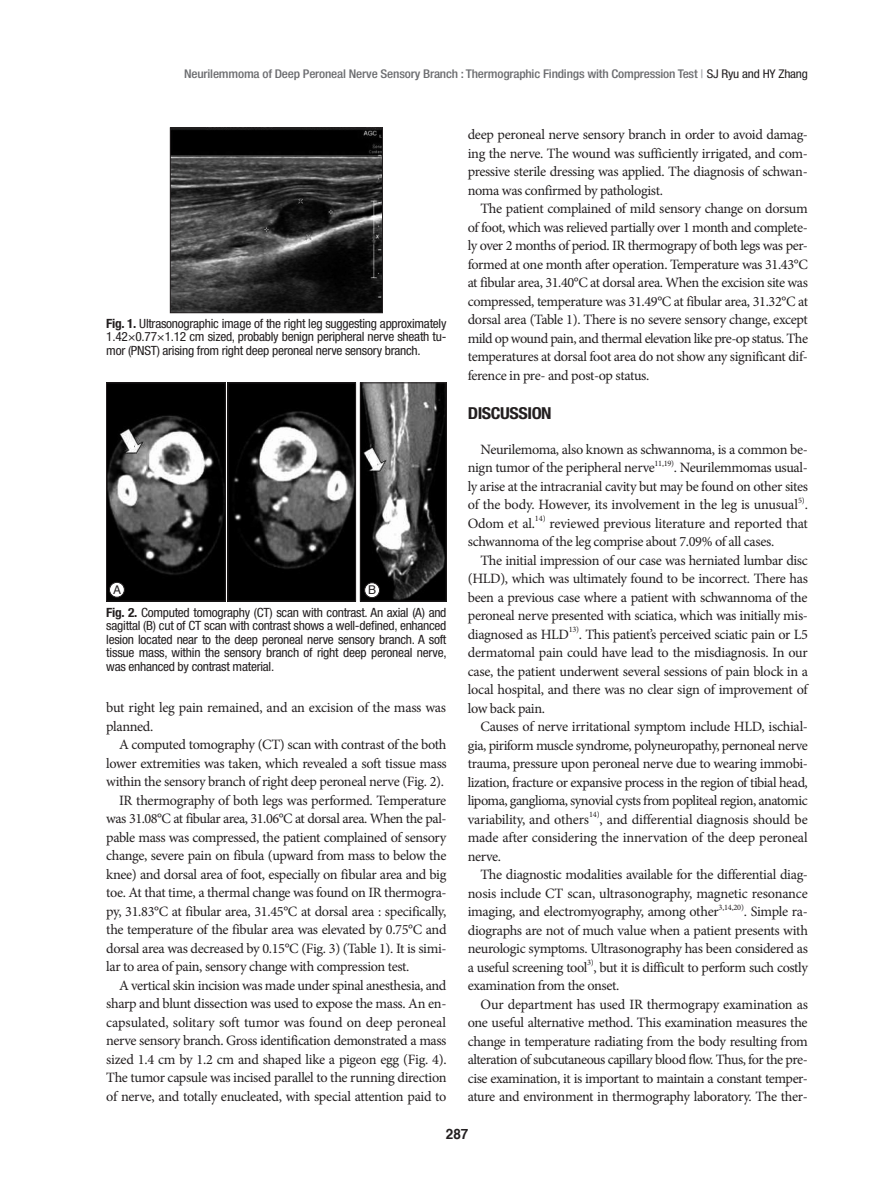
<style>
.page{position:relative;width:893px;height:1191px;background:#fff}
.page>*{position:absolute;margin:0;border:0;box-sizing:border-box;transform-origin:0 0}
.큰제목{font:700 condensed 16.5px "Helvetica Neue LT Std";letter-spacing:-.025em;color:#231f20;scale:1.1 1}
.본문_JKNS{font:14.25px/18.5px "Minion Pro";letter-spacing:-.025em;color:#231f20;text-align:justify}
.t1{font:700 14.25px "Helvetica";color:#231f20;scale:.95 1}
.그림제목_JKNS{font:condensed 12.75px/13.5px "Helvetica Neue LT Std";letter-spacing:-.02em;color:#231f20;text-align:justify;scale:1.05 1}
.런닝_JKNS{font:500 condensed 12px "Helvetica Neue LT Std";letter-spacing:-.015em;color:#6c6d70;scale:1.1 1}
.t2{font:12px "Helvetica";color:#231f20}
.본문_JKNS-2{font:8.25px "Minion Pro";letter-spacing:-.02em;color:#231f20}
.s1{color:#a8a9ad}
.s2{font-weight:400;color:#231f20}
.s3{font-weight:700}
</style>
<div class="page">
<img style="left:172px;top:130px;width:209px;height:181px">
<div style="left:170px;top:128px;width:213px;height:185px;border:1px solid #231f20"></div>
<img style="left:108px;top:384px;width:116px;height:215px">
<div style="left:106px;top:382px;width:120px;height:219px;border:1px solid #231f20"></div>
<img style="left:230px;top:384px;width:124px;height:215px">
<div style="left:228px;top:382px;width:128px;height:219px;border:1px solid #231f20"></div>
<img style="left:362px;top:384px;width:82px;height:215px">
<div style="left:360px;top:382px;width:86px;height:219px;border:1px solid #231f20"></div>
<div style="left:365px;top:583px;width:14px;height:14px;background:#fff;border-radius:50%"></div>
<div style="left:364px;top:582px;width:16px;height:16px;border:1px solid #231f20;border-radius:50%"></div>
<div style="left:109px;top:582px;width:15px;height:15px;background:#fff;border-radius:50%"></div>
<div style="left:109px;top:582px;width:16px;height:15px;border:1px solid #231f20;border-radius:50%"></div>
<p class="런닝_JKNS" style="left:184px;top:67px;width:569px">Neurilemmoma of Deep Peroneal Nerve Sensory Branch : Thermographic Findings with Compression Test <span class="s1">|</span> <span class="s2">SJ Ryu and HY Zhang</span></p>
<p class="그림제목_JKNS" style="left:106px;top:316px;width:325px"><span class="s3">Fig. 1.</span> Ultrasonographic image of the right leg suggesting approximately 1.42×0.77×1.12 cm sized, probably benign peripheral nerve sheath tu&shy;mor (PNST) arising from right deep peroneal nerve sensory branch.</p>
<p class="t2" style="left:113px;top:580px;width:10px">A</p>
<p class="t2" style="left:368px;top:580px;width:10px">B</p>
<p class="그림제목_JKNS" style="left:106px;top:605px;width:326px"><span class="s3">Fig. 2.</span> Computed tomography (CT) scan with contrast. An axial (A) and sagittal (B) cut of CT scan with contrast shows a well-defined, enhanced lesion located near to the deep peroneal nerve sensory branch. A soft tissue mass, within the sensory branch of right deep peroneal nerve, was enhanced by contrast material.</p>
<p class="본문_JKNS" style="left:106px;top:698px;width:341px">but right leg pain remained, and an excision of the mass was planned.</p>
<p class="본문_JKNS" style="left:106px;top:735px;width:342px;text-indent:13px">A computed tomography (CT) scan with contrast of the both lower extremities was taken, which revealed a soft tissue mass within the sensory branch of right deep peroneal nerve (Fig. 2).</p>
<p class="본문_JKNS" style="left:106px;top:791px;width:342px;text-indent:13px">IR thermography of both legs was performed. Temperature was 31.08°C at fibular area, 31.06°C at dorsal area. When the pal&shy;pable mass was compressed, the patient complained of sensory change, severe pain on fibula (upward from mass to below the knee) and dorsal area of foot, especially on fibular area and big toe. At that time, a thermal change was found on IR thermogra&shy;py, 31.83°C at fibular area, 31.45°C at dorsal area : specifically, the temperature of the fibular area was elevated by 0.75°C and dorsal area was decreased by 0.15°C (Fig. 3) (Table 1). It is simi&shy;lar to area of pain, sensory change with compression test.</p>
<p class="본문_JKNS" style="left:106px;top:976px;width:342px;text-indent:13px">A vertical skin incision was made under spinal anesthesia, and sharp and blunt dissection was used to expose the mass. An en&shy;capsulated, solitary soft tumor was found on deep peroneal nerve sensory branch. Gross identification demonstrated a mass sized 1.4 cm by 1.2 cm and shaped like a pigeon egg (Fig. 4).<br>The tumor capsule was incised parallel to the running direction of nerve, and totally enucleated, with special attention paid to</p>
<p class="본문_JKNS" style="left:468px;top:126px;width:342px">deep peroneal nerve sensory branch in order to avoid damag&shy;ing the nerve. The wound was sufficiently irrigated, and com&shy;pressive sterile dressing was applied. The diagnosis of schwan&shy;noma was confirmed by pathologist.</p>
<p class="본문_JKNS" style="left:468px;top:200px;width:342px;text-indent:13px">The patient complained of mild sensory change on dorsum of foot, which was relieved partially over 1 month and complete&shy;ly over 2 months of period. IR thermograpy of both legs was per&shy;formed at one month after operation. Temperature was 31.43°C at fibular area, 31.40°C at dorsal area. When the excision site was compressed, temperature was 31.49°C at fibular area, 31.32°C at dorsal area (Table 1). There is no severe sensory change, except mild op wound pain, and thermal elevation like pre-op status. The temperatures at dorsal foot area do not show any significant dif&shy;ference in pre- and post-op status.</p>
<p class="큰제목" style="left:468px;top:403px;width:78px">DISCUSSION</p>
<p class="본문_JKNS" style="left:468px;top:440px;width:342px;text-indent:13px">Neurilemoma, also known as schwannoma, is a common be&shy;nign tumor of the peripheral nerve</p>
<p class="본문_JKNS-2" style="left:654px;top:457px;width:21px">11,19)</p>
<p class="본문_JKNS" style="left:468px;top:458px;width:342px;text-indent:206px">. Neurilemmomas usual&shy;ly arise at the intracranial cavity but may be found on other sites of the body. However, its involvement in the leg is unusual</p>
<p class="본문_JKNS-2" style="left:798px;top:494px;width:8px">5)</p>
<p class="본문_JKNS" style="left:805px;top:495px;width:5px">.</p>
<p class="본문_JKNS" style="left:468px;top:514px;width:69px">Odom et al.</p>
<p class="본문_JKNS-2" style="left:535px;top:513px;width:12px">14)</p>
<p class="본문_JKNS" style="left:468px;top:514px;width:342px;text-indent:82px">reviewed previous literature and reported that schwannoma of the leg comprise about 7.09% of all cases.</p>
<p class="본문_JKNS" style="left:468px;top:551px;width:342px;text-indent:13px">The initial impression of our case was herniated lumbar disc (HLD), which was ultimately found to be incorrect. There has been a previous case where a patient with schwannoma of the peroneal nerve presented with sciatica, which was initially mis&shy;diagnosed as HLD</p>
<p class="본문_JKNS-2" style="left:569px;top:624px;width:12px">13)</p>
<p class="본문_JKNS" style="left:468px;top:625px;width:342px;text-indent:111px">. This patient’s perceived sciatic pain or L5 dermatomal pain could have lead to the misdiagnosis. In our case, the patient underwent several sessions of pain block in a local hospital, and there was no clear sign of improvement of low back pain.</p>
<p class="본문_JKNS" style="left:468px;top:717px;width:342px;text-indent:13px">Causes of nerve irritational symptom include HLD, ischial&shy;gia, piriform muscle syndrome, polyneuropathy, pernoneal nerve trauma, pressure upon peroneal nerve due to wearing immobi&shy;lization, fracture or expansive process in the region of tibial head, lipoma, ganglioma, synovial cysts from popliteal region, anatomic variability, and others</p>
<p class="본문_JKNS-2" style="left:589px;top:809px;width:12px">14)</p>
<p class="본문_JKNS" style="left:468px;top:810px;width:341px;text-indent:132px">, and differential diagnosis should be made after considering the innervation of the deep peroneal nerve.</p>
<p class="본문_JKNS" style="left:468px;top:865px;width:342px;text-indent:13px">The diagnostic modalities available for the differential diag&shy;nosis include CT scan, ultrasonography, magnetic resonance imaging, and electromyography, among other</p>
<p class="본문_JKNS-2" style="left:718px;top:901px;width:27px">3,14,20)</p>
<p class="본문_JKNS" style="left:468px;top:902px;width:342px;text-indent:276px">. Simple ra&shy;diographs are not of much value when a patient presents with neurologic symptoms. Ultrasonography has been considered as a useful screening tool , but it is difficult to perform such costly</p>
<p class="본문_JKNS-2" style="left:587px;top:957px;width:8px">3)</p>
<p class="본문_JKNS" style="left:468px;top:976px;width:153px">examination from the onset.</p>
<p class="본문_JKNS" style="left:468px;top:995px;width:342px;text-indent:13px">Our department has used IR thermograpy examination as one useful alternative method. This examination measures the change in temperature radiating from the body resulting from alteration of subcutaneous capillary blood flow. Thus, for the pre&shy;cise examination, it is important to maintain a constant temper&shy;ature and environment in thermography laboratory. The ther-</p>
<p class="t1" style="left:446px;top:1123px;width:25px">287</p>
</div>
